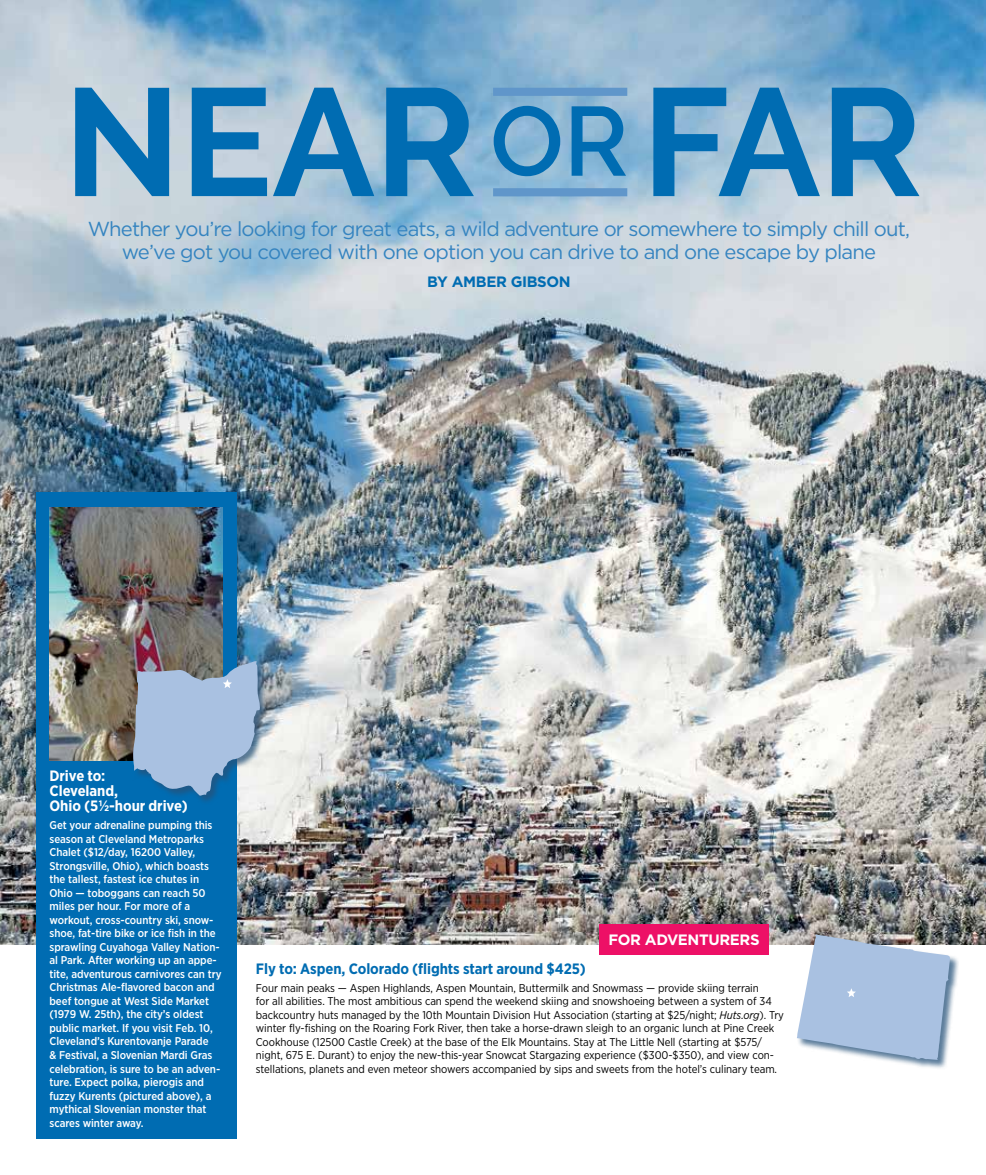
<style>
.page{position:relative;width:986px;height:1175px;background:#fff}
.page>*{position:absolute;margin:0;border:0;box-sizing:border-box;transform-origin:0 0}
.t1{font:700 152.7px "Raleway";color:#006cb2}
.t2{font:20.25px/22.8px "Gotham";letter-spacing:-.04em;color:#3584c0;text-align:center}
.t3{font:700 15px "Gotham Narrow";letter-spacing:-.005em;color:#006cb2}
.t4{font:700 15px/15px "Gotham Narrow";letter-spacing:-.005em;color:#fff}
.t5{font:700 15px "Gotham";letter-spacing:-.025em;color:#fff}
.t6{font:700 15px "Gotham";letter-spacing:-.025em;color:#006cb2}
.t7{font:500 11.25px/13.5px "Gotham Narrow";letter-spacing:-.005em;color:#fff}
.t8{font:11.25px/13.5px "Gotham Narrow";letter-spacing:-.005em;color:#000}
.s1{font-weight:600;font-size:97.65px}
.s2{font-style:italic}
</style>
<div class="page">
<img style="left:0;top:0;width:986px;height:944px">
<div style="left:599px;top:924px;width:169px;height:30px;background:#ed1066"></div>
<div style="left:493px;top:88px;width:134px;height:8px;background:#6096ca"></div>
<div style="left:493px;top:188px;width:134px;height:8px;background:#6096ca"></div>
<div style="left:796px;top:934px;width:163px;height:135px;background:#26527a;opacity:.75"></div>
<svg style="left:796px;top:934px;width:154px;height:125px"></svg>
<div style="left:36px;top:492px;width:200px;height:646px;background:#006cb2"></div>
<img style="left:50px;top:507px;width:173px;height:253px">
<div style="left:132px;top:661px;width:137px;height:144px;background:#26527a;opacity:.75"></div>
<svg style="left:133px;top:661px;width:128px;height:134px"></svg>
<h1 class="t1" style="left:64px;top:55px;width:859px">NEAR <span class="s1">OR</span>FAR</h1>
<h2 class="t2" style="left:88px;top:217px;width:823px">Whether you’re looking for great eats, a wild adventure or somewhere to simply chill out, we’ve got you covered with one option you can drive to and one escape by plane</h2>
<h3 class="t6" style="left:427px;top:272px;width:145px">BY AMBER GIBSON</h3>
<h3 class="t4" style="left:50px;top:768px;width:140px">Drive to:<br>Cleveland,<br>Ohio (5½-hour drive)</h3>
<p class="t7" style="left:50px;top:818px;width:174px">Get your adrenaline pumping this season at Cleveland Metroparks<br>Chalet ($12/day, 16200 Valley,<br>Strongsville, Ohio), which boasts the tallest, fastest ice chutes in<br>Ohio — toboggans can reach 50 miles per hour. For more of a workout, cross-country ski, snow&shy;shoe, fat-tire bike or ice fish in the sprawling Cuyahoga Valley Nation&shy;al Park. After working up an appe&shy;tite, adventurous carnivores can try<br>Christmas Ale-flavored bacon and beef tongue at West Side Market (1979 W. 25th), the city’s oldest public market. If you visit Feb. 10,<br>Cleveland’s Kurentovanje Parade<br>&amp; Festival, a Slovenian Mardi Gras celebration, is sure to be an adven&shy;ture. Expect polka, pierogis and fuzzy Kurents (pictured above), a mythical Slovenian monster that scares winter away.</p>
<h3 class="t5" style="left:608px;top:929px;width:153px">FOR ADVENTURERS</h3>
<h3 class="t3" style="left:256px;top:958px;width:331px">Fly to: Aspen, Colorado (flights start around $425)</h3>
<p class="t8" style="left:256px;top:980px;width:529px">Four main peaks — Aspen Highlands, Aspen Mountain, Buttermilk and Snowmass — provide skiing terrain<br>for all abilities. The most ambitious can spend the weekend skiing and snowshoeing between a system of 34 backcountry huts managed by the 10th Mountain Division Hut Association (starting at $25/night; <span class="s2">Huts.org</span>). Try winter fly-fishing on the Roaring Fork River, then take a horse-drawn sleigh to an organic lunch at Pine Creek Cookhouse (12500 Castle Creek) at the base of the Elk Mountains. Stay at The Little Nell (starting at $575/ night, 675 E. Durant) to enjoy the new-this-year Snowcat Stargazing experience ($300-$350), and view con&shy;stellations, planets and even meteor showers accompanied by sips and sweets from the hotel’s culinary team.</p>
</div>
